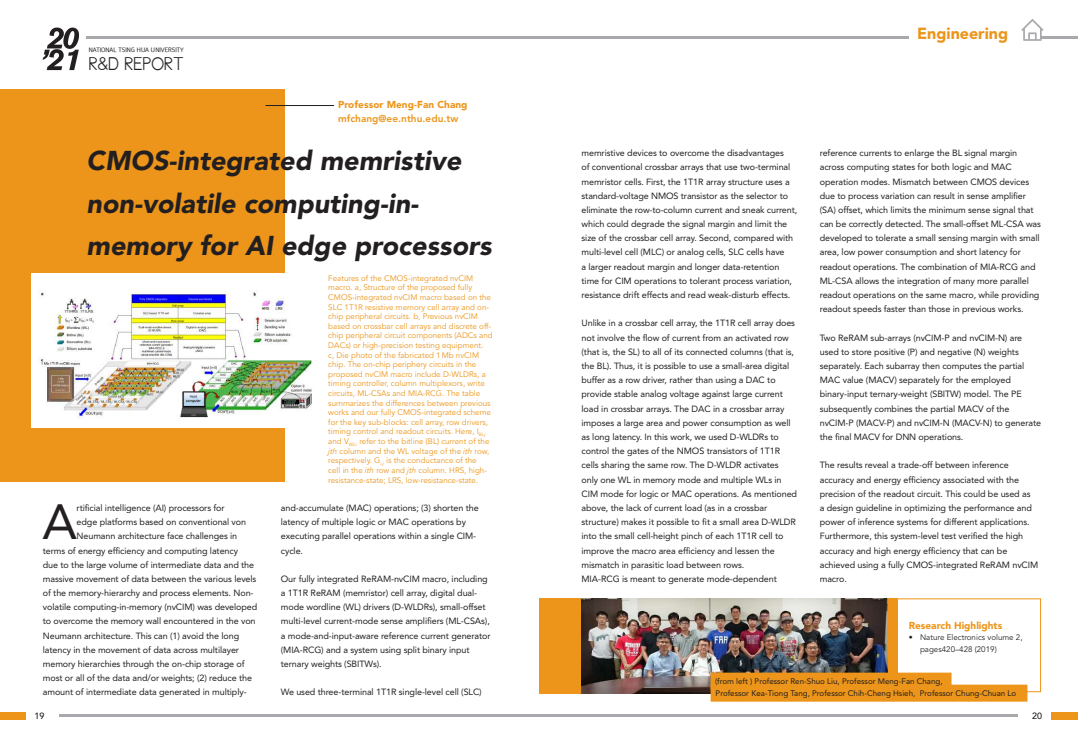
<style>
.page{position:relative;width:1078px;height:738px;background:#fff}
.page>*{position:absolute;margin:0;border:0;box-sizing:border-box;transform-origin:0 0}
.t1{font:49px "Avenir";color:#231f20}
.t2{font:italic 900 27px/42.5px "Avenir";color:#231f20}
.t3{font:18.6px "New Cicle Semi";color:#231f20}
.t4{font:900 16px "Avenir";color:#ec951a}
.t5{font:900 10px "Avenir";color:#ec951a}
.t6{font:800 10px "Avenir";letter-spacing:.005em;color:#ec951a}
.t7{font:9px/14.2px "Avenir";letter-spacing:-.01em;color:#231f20}
.t8{font:500 9px "Avenir";color:#231f20}
.t9{font:8px/9.6px "Avenir";color:#ec951a}
.t10{font:8px/12px "Avenir";color:#231f20}
.t11{font:8px/12px "Avenir";color:#231f20}
.t12{font:6.5px "Anomoly";color:#231f20}
.s1{font-style:italic}
</style>
<div class="page">
<div style="left:0;top:89px;width:284px;height:392px;background:#ec951a"></div>
<hr style="left:265px;top:105px;width:69px;height:1px;background:#231f20">
<div style="left:31px;top:273px;width:294px;height:154px;background:#fff"></div>
<img style="left:40px;top:291px;width:273px;height:128px">
<div style="left:539px;top:598px;width:357px;height:95px;background:#ec951a"></div>
<img style="left:581px;top:598px;width:306px;height:95px">
<div style="left:896px;top:598px;width:144px;height:93px;border:1px solid #ec951a"></div>
<div style="left:710px;top:672px;width:241px;height:17px;background:#ec951a"></div>
<div style="left:710px;top:684px;width:317px;height:17px;background:#ec951a"></div>
<hr style="left:87px;top:36px;width:822px;height:3px;background:#a8a9ad">
<hr style="left:1041px;top:36px;width:36px;height:3px;background:#a8a9ad">
<svg style="left:1021px;top:19px;width:22px;height:22px"></svg>
<svg style="left:43px;top:28px;width:36px;height:42px"></svg>
<div style="left:0;top:711px;width:26px;height:8px;background:#ec951a"></div>
<div style="left:1050px;top:711px;width:27px;height:8px;background:#ec951a"></div>
<hr style="left:59px;top:713px;width:958px;height:3px;background:#a8a9ad">
<p class="t12" style="left:89px;top:46px;width:97px">NATIONAL TSING HUA UNIVERSITY</p>
<h3 class="t3" style="left:89px;top:54px;width:97px">R&amp;D REPORT</h3>
<p class="t5" style="left:338px;top:99px;width:131px">Professor Meng-Fan Chang</p>
<p class="t6" style="left:338px;top:113px;width:122px">mfchang@ee.nthu.edu.tw</p>
<h3 class="t4" style="left:917px;top:23px;width:92px">Engineering</h3>
<p class="t7" style="left:819px;top:146px;width:223px">reference currents to enlarge the BL signal margin across computing states for both logic and MAC operation modes. Mismatch between CMOS devices due to process variation can result in sense amplifier (SA) offset, which limits the minimum sense signal that can be correctly detected. The small-offset ML-CSA was developed to tolerate a small sensing margin with small area, low power consumption and short latency for readout operations. The combination of MIA-RCG and ML-CSA allows the integration of many more parallel readout operations on the same macro, while providing readout speeds faster than those in previous works.</p>
<p class="t7" style="left:819px;top:330px;width:223px">Two ReRAM sub-arrays (nvCIM-P and nvCIM-N) are used to store positive (P) and negative (N) weights separately. Each subarray then computes the partial MAC value (MACV) separately for the employed binary-input ternary-weight (SBITW) model. The PE subsequently combines the partial MACV of the nvCIM-P (MACV-P) and nvCIM-N (MACV-N) to generate the final MACV for DNN operations.</p>
<p class="t7" style="left:819px;top:458px;width:220px">The results reveal a trade-off between inference accuracy and energy efficiency associated with the precision of the readout circuit. This could be used as<br>a design guideline in optimizing the performance and power of inference systems for different applications.<br>Furthermore, this system-level test verified the high accuracy and high energy efficiency that can be achieved using a fully CMOS-integrated ReRAM nvCIM macro.</p>
<p class="t5" style="left:908px;top:618px;width:95px">Research Highlights</p>
<p class="t11" style="left:919px;top:631px;width:104px;text-indent:-11px">• Nature Electronics volume 2, pages420–428 (2019)</p>
<p class="t10" style="left:714px;top:674px;width:303px">(from left ) Professor Ren-Shuo Liu, Professor Meng-Fan Chang,<br>Professor Kea-Tiong Tang, Professor Chih-Cheng Hsieh, Professor Chung-Chuan Lo</p>
<h2 class="t2" style="left:87px;top:139px;width:406px">CMOS-integrated memristive non-volatile computing-in&shy;memory for AI edge processors</h2>
<p class="t7" style="left:581px;top:146px;width:217px">memristive devices to overcome the disadvantages<br>of conventional crossbar arrays that use two-terminal memristor cells. First, the 1T1R array structure uses a standard-voltage NMOS transistor as the selector to eliminate the row-to-column current and sneak current, which could degrade the signal margin and limit the size of the crossbar cell array. Second, compared with multi-level cell (MLC) or analog cells, SLC cells have<br>a larger readout margin and longer data-retention time for CIM operations to tolerant process variation, resistance drift effects and read weak-disturb effects.</p>
<p class="t7" style="left:581px;top:316px;width:217px">Unlike in a crossbar cell array, the 1T1R cell array does not involve the flow of current from an activated row (that is, the SL) to all of its connected columns (that is, the BL). Thus, it is possible to use a small-area digital buffer as a row driver, rather than using a DAC to provide stable analog voltage against large current load in crossbar arrays. The DAC in a crossbar array imposes a large area and power consumption as well as long latency. In this work, we used D-WLDRs to control the gates of the NMOS transistors of 1T1R cells sharing the same row. The D-WLDR activates only one WL in memory mode and multiple WLs in CIM mode for logic or MAC operations. As mentioned above, the lack of current load (as in a crossbar structure) makes it possible to fit a small area D-WLDR into the small cell-height pinch of each 1T1R cell to improve the macro area efficiency and lessen the mismatch in parasitic load between rows.<br>MIA-RCG is meant to generate mode-dependent</p>
<p class="t9" style="left:327px;top:273px;width:167px">Features of the CMOS-integrated nvCIM macro. a, Structure of the proposed fully CMOS-integrated nvCIM macro based on the SLC 1T1R resistive memory cell array and on&shy;chip peripheral circuits. b, Previous nvCIM based on crossbar cell arrays and discrete off&shy;chip peripheral circuit components (ADCs and DACs) or high-precision testing equipment.<br>c, Die photo of the fabricated 1 Mb nvCIM chip. The on-chip periphery circuits in the proposed nvCIM macro include D-WLDRs, a timing controller, column multiplexors, write circuits, ML-CSAs and MIA-RCG. The table summarizes the differences between previous works and our fully CMOS-integrated scheme for the key sub-blocks: cell array, row drivers, timing control and readout circuits. Here, I<sub>BL</sub><sub>j </sub>and V<sub>WL</sub><sub>i</sub> refer to the bitline (BL) current of the <span class="s1">jth</span> column and the WL voltage of the <span class="s1">ith</span> row, respectively. G<sub>i,j</sub> is the conductance of the<br>cell in the <span class="s1">ith</span> row and <span class="s1">jth</span> column. HRS, high&shy;resistance-state; LRS, low-resistance-state.</p>
<h1 class="t1" style="left:43px;top:493px;width:36px">A</h1>
<p class="t7" style="left:77px;top:500px;width:149px">rtificial intelligence (AI) processors for</p>
<p class="t7" style="left:281px;top:500px;width:199px">and-accumulate (MAC) operations; (3) shorten the latency of multiple logic or MAC operations by executing parallel operations within a single CIM&shy;cycle.</p>
<p class="t7" style="left:281px;top:571px;width:211px">Our fully integrated ReRAM-nvCIM macro, including a 1T1R ReRAM (memristor) cell array, digital dual&shy;mode wordline (WL) drivers (D-WLDRs), small-offset multi-level current-mode sense amplifiers (ML-CSAs), a mode-and-input-aware reference current generator (MIA-RCG) and a system using split binary input ternary weights (SBITWs).</p>
<p class="t7" style="left:281px;top:684px;width:202px">We used three-terminal 1T1R single-level cell (SLC)</p>
<p class="t7" style="left:77px;top:514px;width:171px">edge platforms based on conventional von</p>
<p class="t7" style="left:77px;top:528px;width:162px">Neumann architecture face challenges in</p>
<p class="t7" style="left:43px;top:543px;width:197px">terms of energy efficiency and computing latency</p>
<p class="t7" style="left:43px;top:557px;width:213px">due to the large volume of intermediate data and the</p>
<p class="t7" style="left:43px;top:571px;width:215px">massive movement of data between the various levels</p>
<p class="t7" style="left:43px;top:585px;width:212px">of the memory-hierarchy and process elements. Non-</p>
<p class="t7" style="left:43px;top:599px;width:216px">volatile computing-in-memory (nvCIM) was developed</p>
<p class="t7" style="left:43px;top:613px;width:214px">to overcome the memory wall encountered in the von</p>
<p class="t7" style="left:43px;top:628px;width:198px">Neumann architecture. This can (1) avoid the long</p>
<p class="t7" style="left:43px;top:642px;width:198px">latency in the movement of data across multilayer</p>
<p class="t7" style="left:43px;top:656px;width:203px">memory hierarchies through the on-chip storage of</p>
<p class="t7" style="left:43px;top:670px;width:211px">most or all of the data and/or weights; (2) reduce the</p>
<p class="t7" style="left:43px;top:684px;width:205px">amount of intermediate data generated in multiply-</p>
<p class="t8" style="left:34px;top:710px;width:12px">19</p>
<p class="t8" style="left:1031px;top:710px;width:12px">20</p>
</div>
